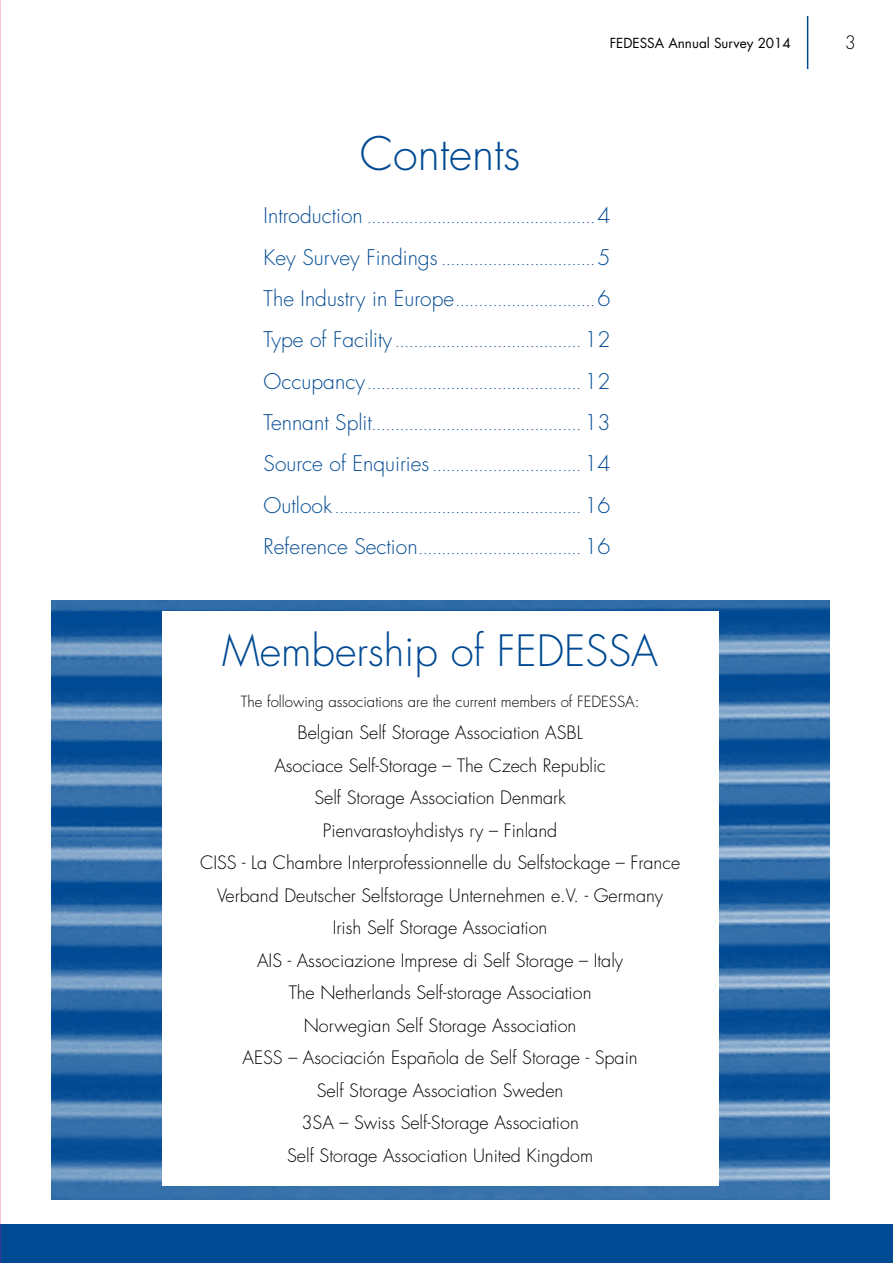
<style>
.page{position:relative;width:893px;height:1263px;background:#fff}
.page>*{position:absolute;margin:0;border:0;box-sizing:border-box;transform-origin:0 0}
.t1{font:300 45px "Futura";color:#004a93}
.t2{font:300 42px "Futura";color:#004a93}
.t3{font:300 18px/32.5px "Futura";color:#000;text-align:center}
.t4{font:300 15px "Futura";color:#004a93}
.t5{font:300 15px "Futura";color:#000}
.t6{font:13.5px "Futura";color:#000}
.s1{font-size:21px}
</style>
<div class="page">
<img style="left:51px;top:600px;width:778px;height:599px">
<div style="left:0;top:1225px;width:893px;height:38px;background:#004a93"></div>
<hr style="left:807px;top:16px;width:1px;height:53px;background:#004a93">
<img style="left:0;top:0;width:1px;height:1263px">
<div style="left:162px;top:612px;width:556px;height:574px;background:#fff"></div>
<p class="t6" style="left:610px;top:34px;width:183px">FEDESSA Annual Survey 2014</p>
<p class="t3" style="left:845px;top:27px;width:13px">3</p>
<h1 class="t1" style="left:360px;top:127px;width:162px">Contents</h1>
<p class="t4" style="left:264px;top:209px;width:348px"><span class="s1">Introduction</span> ................................................. <span class="s1">4</span></p>
<p class="t4" style="left:264px;top:250px;width:348px"><span class="s1">Key Survey Findings</span> ................................. <span class="s1">5</span></p>
<p class="t4" style="left:264px;top:291px;width:348px"><span class="s1">The Industry in Europe</span>.............................. <span class="s1">6</span></p>
<p class="t4" style="left:264px;top:333px;width:348px"><span class="s1">Type of Facility</span> ........................................ <span class="s1">12</span></p>
<p class="t4" style="left:264px;top:374px;width:348px"><span class="s1">Occupancy</span>.............................................. <span class="s1">12</span></p>
<p class="t4" style="left:264px;top:415px;width:348px"><span class="s1">Tennant Split</span>............................................. <span class="s1">13</span></p>
<p class="t4" style="left:264px;top:457px;width:348px"><span class="s1">Source of Enquiries</span> ................................ <span class="s1">14</span></p>
<p class="t4" style="left:264px;top:498px;width:348px"><span class="s1">Outlook</span> ..................................................... <span class="s1">16</span></p>
<p class="t4" style="left:264px;top:539px;width:348px"><span class="s1">Reference Section</span>................................... <span class="s1">16</span></p>
<h2 class="t2" style="left:222px;top:625px;width:438px">Membership of FEDESSA</h2>
<p class="t5" style="left:241px;top:692px;width:400px">The following associations are the current members of FEDESSA:</p>
<p class="t3" style="left:200px;top:717px;width:482px">Belgian Self Storage Association ASBL<br>Asociace Self-Storage – The Czech Republic<br>Self Storage Association Denmark<br>Pienvarastoyhdistys ry – Finland<br>CISS - La Chambre Interprofessionnelle du Selfstockage – France Verband Deutscher Selfstorage Unternehmen e.V. - Germany<br>Irish Self Storage Association<br>AIS - Associazione Imprese di Self Storage – Italy<br>The Netherlands Self-storage Association<br>Norwegian Self Storage Association<br>AESS – Asociación Española de Self Storage - Spain<br>Self Storage Association Sweden<br>3SA – Swiss Self-Storage Association<br>Self Storage Association United Kingdom</p>
</div>
